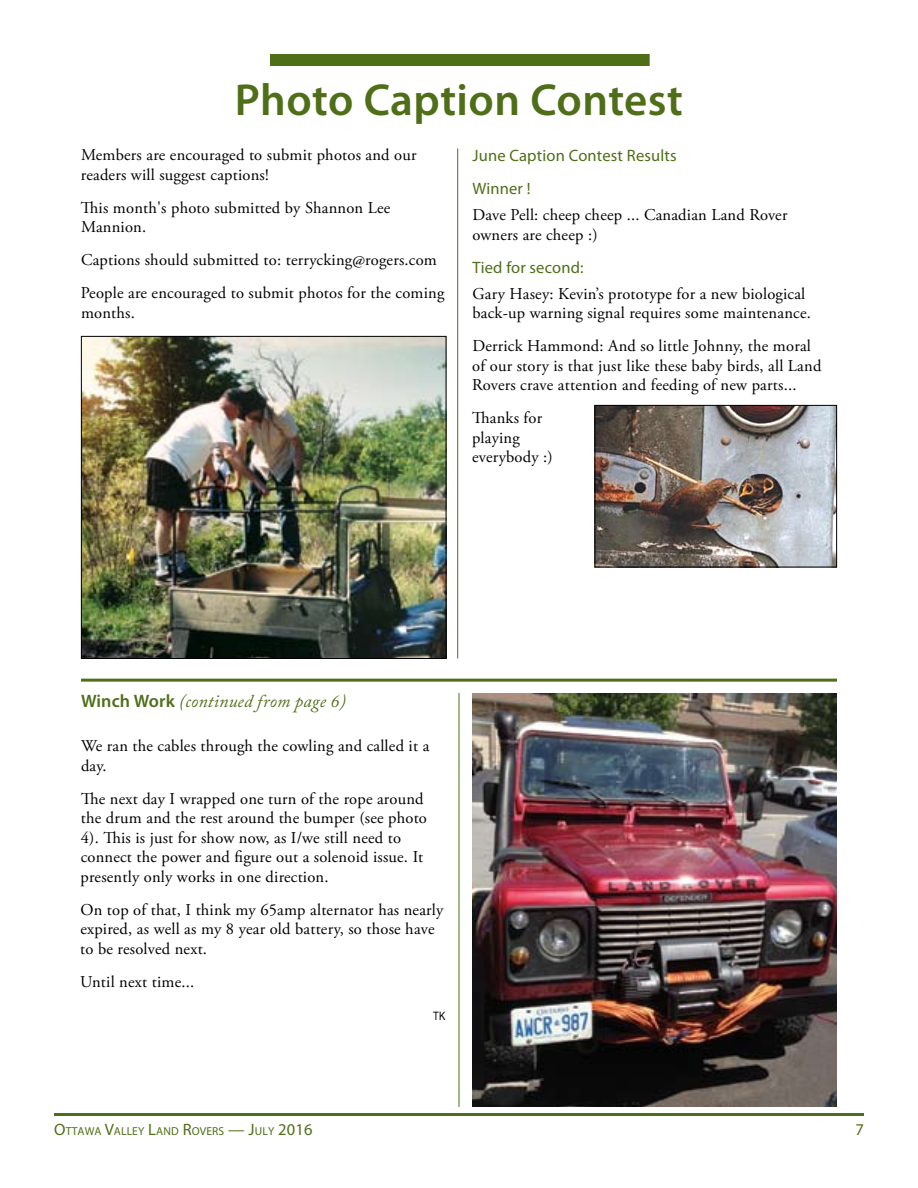
<style>
.page{position:relative;width:918px;height:1188px;background:#fff}
.page>*{position:absolute;margin:0;border:0;box-sizing:border-box;transform-origin:0 0}
.t1{font:600 45px "Myriad Pro";letter-spacing:.01em;color:#4f6e18}
.t2{font:italic 18px "Adobe Caslon Pro";letter-spacing:.01em;color:#4f6e18}
.t3{font:16.5px/19.5px "Adobe Garamond Pro";letter-spacing:.01em;color:#000}
.t4{font:16.5px/33px "Myriad Pro";letter-spacing:.01em;color:#4f6e18}
.t5{font:11.55px "Myriad Pro";letter-spacing:.015em;color:#4f6e18}
.t6{font:11.55px "Arial Narrow";color:#000}
.s1{font-family:"Myriad Pro";font-weight:600;font-style:normal}
.s2{font-size:16.5px}
</style>
<div class="page">
<hr style="left:54px;top:1113px;width:810px;height:3px;background:#4f6e18">
<img style="left:472px;top:694px;width:365px;height:413px">
<hr style="left:81px;top:679px;width:756px;height:3px;background:#4f6e18">
<div style="left:270px;top:54px;width:380px;height:12px;background:#4f6e18"></div>
<hr style="left:457px;top:148px;width:1px;height:510px;background:#4f6e18">
<img style="left:597px;top:407px;width:238px;height:158px">
<div style="left:595px;top:405px;width:242px;height:162px;border:1px solid #000"></div>
<img style="left:83px;top:338px;width:361px;height:319px">
<div style="left:81px;top:336px;width:365px;height:323px;border:1px solid #000"></div>
<hr style="left:459px;top:693px;width:1px;height:414px;background:#4f6e18">
<h1 class="t1" style="left:235px;top:71px;width:450px">Photo Caption Contest</h1>
<p class="t3" style="left:81px;top:146px;width:337px">Members are encouraged to submit photos and our readers will suggest captions!</p>
<p class="t3" style="left:81px;top:199px;width:311px">This month's photo submitted by Shannon Lee<br>Mannion.</p>
<p class="t3" style="left:81px;top:244px;width:365px;line-height:33px">Captions should submitted to: terrycking@rogers.com<br>People are encouraged to submit photos for the coming</p>
<p class="t3" style="left:81px;top:304px;width:55px">months.</p>
<p class="t4" style="left:472px;top:139px;width:206px">June Caption Contest Results<br>Winner !</p>
<p class="t3" style="left:472px;top:206px;width:317px">Dave Pell: cheep cheep ... Canadian Land Rover owners are cheep :)</p>
<p class="t4" style="left:472px;top:250px;width:113px">Tied for second:</p>
<p class="t3" style="left:472px;top:284px;width:340px">Gary Hasey: Kevin’s prototype for a new biological back-up warning signal requires some maintenance.</p>
<p class="t3" style="left:472px;top:337px;width:351px">Derrick Hammond: And so little Johnny, the moral of our story is that just like these baby birds, all Land<br>Rovers crave attention and feeding of new parts...</p>
<p class="t3" style="left:472px;top:409px;width:82px">Thanks for playing everybody :)</p>
<p class="t2" style="left:81px;top:690px;width:266px"><span class="s1">Winch Work</span> (continued from page 6)</p>
<p class="t3" style="left:81px;top:737px;width:350px">We ran the cables through the cowling and called it a day.</p>
<p class="t3" style="left:81px;top:790px;width:348px">The next day I wrapped one turn of the rope around the drum and the rest around the bumper (see photo 4). This is just for show now, as I/we still need to connect the power and figure out a solenoid issue. It presently only works in one direction.</p>
<p class="t3" style="left:80px;top:901px;width:365px">On top of that, I think my 65amp alternator has nearly expired, as well as my 8 year old battery, so those have to be resolved next.</p>
<p class="t3" style="left:80px;top:973px;width:116px">Until next time...</p>
<p class="t6" style="left:433px;top:1009px;width:14px">tk</p>
<p class="t5" style="left:54px;top:1124px;width:260px"><span class="s2">O</span>ttawa <span class="s2">V</span>alley <span class="s2">L</span>and <span class="s2">R</span>overs <span class="s2">— J</span>uly <span class="s2">2016</span></p>
</div>
